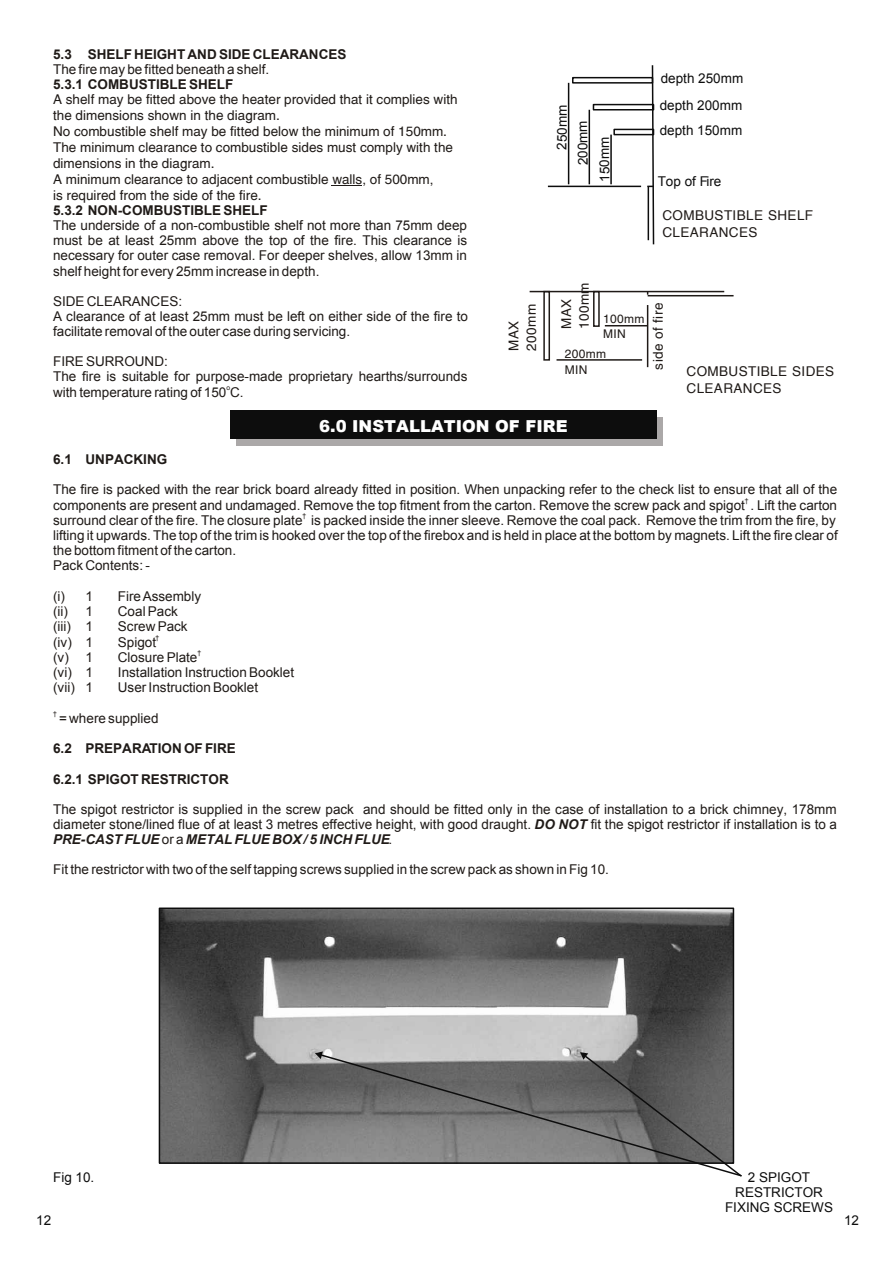
<style>
.page{position:relative;width:894px;height:1263px;background:#fff}
.page>*{position:absolute;margin:0;border:0;box-sizing:border-box;transform-origin:0 0}
.t1{font:900 16.5px "Arial";color:#fff}
.t2{font:13.5px/15.1px "Arial";color:#1f1a17}
.t3{font:13.5px/15.9px "Switzerland";color:#1f1a17}
.t4{font:700 13.5px "Arial";color:#1f1a17}
.t5{font:13.5px/15.1px "Arial";color:#0d0d0d;text-align:center}
.t6{font:13.5px/17.7px "Switzerland";letter-spacing:.03em;color:#1f1a17}
.t7{font:13.5px/17.7px "Switzerland";letter-spacing:.025em;color:#1f1a17}
.t8{font:12px/15.8px "Switzerland";letter-spacing:.03em;color:#1f1a17}
.t9{font:6.75px "Arial";color:#1f1a17}
.s1{font-weight:700;font-style:italic}
</style>
<div class="page">
<hr style="left:332px;top:185px;width:30px;height:1px;background:#1f1a17">
<div style="left:237px;top:417px;width:426px;height:28px;background:#aba8a8"></div>
<div style="left:230px;top:411px;width:426px;height:28px;background:#0d0d0d"></div>
<img style="left:162px;top:911px;width:569px;height:250px">
<div style="left:159px;top:908px;width:575px;height:256px;border:2px solid #0d0d0d"></div>
<svg style="left:315px;top:1051px;width:8px;height:8px"></svg>
<svg style="left:321px;top:1054px;width:421px;height:123px;background:#808080"></svg>
<div style="left:572px;top:77px;width:81px;height:7px;border:2px solid #0d0d0d"></div>
<div style="left:593px;top:104px;width:61px;height:7px;border:2px solid #0d0d0d"></div>
<div style="left:613px;top:129px;width:41px;height:6px;border:2px solid #0d0d0d"></div>
<svg style="left:647px;top:65px;width:8px;height:180px"></svg>
<hr style="left:648px;top:186px;width:1px;height:54px;background:#0d0d0d">
<hr style="left:548px;top:186px;width:93px;height:1px;background:#0d0d0d">
<hr style="left:610px;top:135px;width:2px;height:49px;background:#0d0d0d">
<hr style="left:589px;top:110px;width:1px;height:74px;background:#0d0d0d">
<hr style="left:568px;top:83px;width:1px;height:101px;background:#0d0d0d">
<hr style="left:530px;top:291px;width:194px;height:1px;background:#1f1a17">
<hr style="left:648px;top:295px;width:86px;height:1px;background:#1f1a17">
<div style="left:543px;top:291px;width:7px;height:70px;border:2px solid #1f1a17"></div>
<hr style="left:647px;top:305px;width:1px;height:62px;background:#1f1a17">
<hr style="left:557px;top:359px;width:85px;height:2px;background:#1f1a17">
<div style="left:593px;top:291px;width:7px;height:36px;border:2px solid #1f1a17"></div>
<hr style="left:605px;top:325px;width:42px;height:1px;background:#1f1a17">
<p class="t4" style="left:53px;top:49px;width:295px">5.3 SHELF HEIGHT AND SIDE CLEARANCES</p>
<p class="t2" style="left:53px;top:63px;width:218px">The fire may be fitted beneath a shelf.</p>
<p class="t4" style="left:53px;top:79px;width:182px">5.3.1 COMBUSTIBLE SHELF</p>
<p class="t3" style="left:53px;top:94px;width:406px">A shelf may be fitted above the heater provided that it complies with the dimensions shown in the diagram.<br>No combustible shelf may be fitted below the minimum of 150mm.<br>The minimum clearance to combustible sides must comply with the dimensions in the diagram.<br>A minimum clearance to adjacent combustible walls, of 500mm,<br>is required from the side of the fire.</p>
<p class="t4" style="left:53px;top:205px;width:216px">5.3.2 NON-COMBUSTIBLE SHELF</p>
<p class="t2" style="left:53px;top:219px;width:416px;text-align:justify">The underside of a non-combustible shelf not more than 75mm deep must be at least 25mm above the top of the fire. This clearance is necessary for outer case removal. For deeper shelves, allow 13mm in shelf height for every 25mm increase in depth.</p>
<p class="t2" style="left:53px;top:295px;width:416px">SIDE CLEARANCES:<br>A clearance of at least 25mm must be left on either side of the fire to facilitate removal of the outer case during servicing.</p>
<p class="t2" style="left:53px;top:355px;width:416px">FIRE SURROUND:<br>The fire is suitable for purpose-made proprietary hearths/surrounds</p>
<p class="t9" style="left:226px;top:385px;width:5px">o</p>
<p class="t2" style="left:53px;top:386px;width:192px">with temperature rating of 150 C.</p>
<p class="t5" style="left:556px;top:150px;width:47px;rotate:-90deg">250mm</p>
<p class="t5" style="left:577px;top:166px;width:47px;rotate:-91deg">200mm</p>
<p class="t5" style="left:598px;top:182px;width:47px;rotate:-91deg">150mm</p>
<p class="t5" style="left:660px;top:66px;width:85px;line-height:26.8px;text-align:left">depth 250mm depth 200mm</p>
<p class="t5" style="left:660px;top:124px;width:84px">depth 150mm</p>
<p class="t5" style="left:658px;top:175px;width:65px">Top of Fire</p>
<p class="t6" style="left:662px;top:208px;width:152px">COMBUSTIBLE SHELF<br>CLEARANCES</p>
<p class="t7" style="left:559px;top:329px;width:48px;rotate:-90deg">MAX<br>100mm</p>
<p class="t7" style="left:506px;top:351px;width:48px;rotate:-90deg">MAX<br>200mm</p>
<p class="t3" style="left:652px;top:370px;width:68px;rotate:-90deg">s di e of fire</p>
<p class="t8" style="left:603px;top:312px;width:43px">100mm<br>MIN</p>
<p class="t8" style="left:565px;top:347px;width:43px">200mm<br>MIN</p>
<p class="t6" style="left:687px;top:364px;width:149px">COMBUSTIBLE SIDES<br>CLEARANCES</p>
<p class="t1" style="left:319px;top:420px;width:250px">6.0 INSTALLATION OF FIRE</p>
<p class="t4" style="left:53px;top:454px;width:116px">6.1 UNPACKING</p>
<p class="t2" style="left:53px;top:483px;width:786px">The fire is packed with the rear brick board already fitted in position. When unpacking refer to the check list to ensure that all of the</p>
<p class="t9" style="left:745px;top:498px;width:5px">†</p>
<p class="t2" style="left:53px;top:498px;width:786px">components are present and undamaged. Remove the top fitment from the carton. Remove the screw pack and spigot . Lift the carton</p>
<p class="t9" style="left:302px;top:514px;width:5px">†</p>
<p class="t2" style="left:53px;top:514px;width:786px">surround clear of the fire. The closure plate is packed inside the inner sleeve. Remove the coal pack. Remove the trim from the fire, by lifting it upwards. The top of the trim is hooked over the top of the firebox and is held in place at the bottom by magnets. Lift the fire clear of the bottom fitment of the carton.<br>Pack Contents: -</p>
<p class="t2" style="left:53px;top:590px;width:41px">(i) 1</p>
<p class="t2" style="left:118px;top:590px;width:85px">Fire Assembly</p>
<p class="t2" style="left:53px;top:605px;width:41px">(ii) 1</p>
<p class="t2" style="left:118px;top:605px;width:62px">Coal Pack</p>
<p class="t2" style="left:53px;top:620px;width:41px">(iii) 1</p>
<p class="t2" style="left:118px;top:620px;width:71px">Screw Pack</p>
<p class="t9" style="left:156px;top:635px;width:5px">†</p>
<p class="t2" style="left:53px;top:635px;width:41px">(iv) 1</p>
<p class="t2" style="left:118px;top:635px;width:40px">Spigot</p>
<p class="t9" style="left:197px;top:651px;width:5px">†</p>
<p class="t2" style="left:53px;top:651px;width:41px">(v) 1</p>
<p class="t2" style="left:118px;top:651px;width:81px">Closure Plate</p>
<p class="t2" style="left:53px;top:666px;width:41px">(vi) 1</p>
<p class="t2" style="left:118px;top:666px;width:178px">Installation Instruction Booklet</p>
<p class="t2" style="left:53px;top:681px;width:41px">(vii) 1</p>
<p class="t2" style="left:118px;top:681px;width:142px">User Instruction Booklet</p>
<p class="t9" style="left:53px;top:712px;width:5px">†</p>
<p class="t2" style="left:59px;top:712px;width:101px">= where supplied</p>
<p class="t4" style="left:53px;top:744px;width:184px">6.2 PREPARATION OF FIRE</p>
<p class="t4" style="left:53px;top:774px;width:177px">6.2.1 SPIGOT RESTRICTOR</p>
<p class="t2" style="left:53px;top:803px;width:786px;text-align:justify">The spigot restrictor is supplied in the screw pack and should be fitted only in the case of installation to a brick chimney, 178mm diameter stone/lined flue of at least 3 metres effective height, with good draught. <span class="s1">DO NOT</span> fit the spigot restrictor if installation is to a <span class="s1">PRE-CAST FLUE</span> or a <span class="s1">METAL FLUE BOX / 5 INCH FLUE</span>.</p>
<p class="t2" style="left:53px;top:863px;width:557px">Fit the restrictor with two of the self tapping screws supplied in the screw pack as shown in Fig 10.</p>
<p class="t5" style="left:53px;top:1171px;width:43px">Fig 10.</p>
<p class="t5" style="left:725px;top:1171px;width:110px">2 SPIGOT<br>RESTRICTOR<br>FIXING SCREWS</p>
<p class="t5" style="left:36px;top:1214px;width:17px">12</p>
<p class="t5" style="left:844px;top:1214px;width:17px">12</p>
</div>
